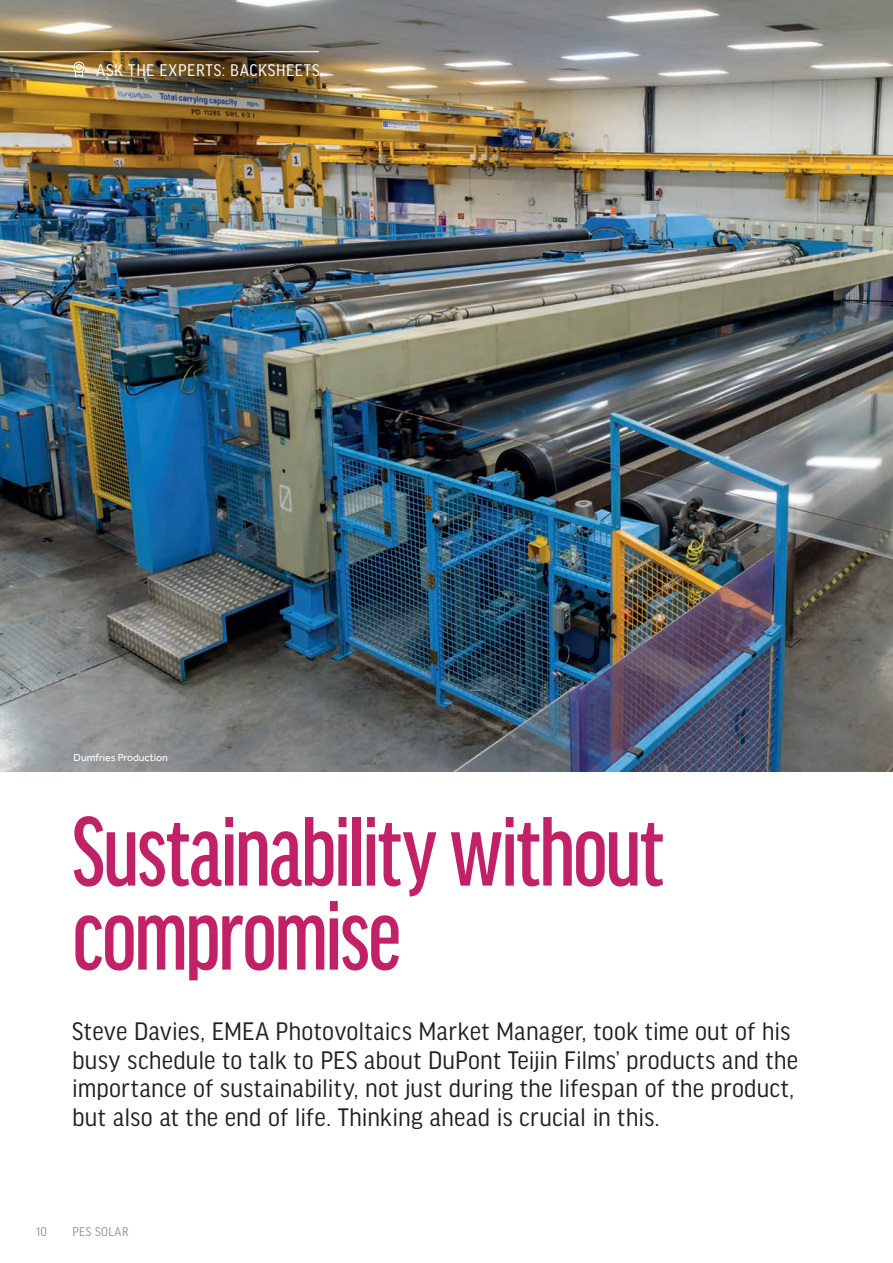
<style>
.page{position:relative;width:893px;height:1263px;background:#fff}
.page>*{position:absolute;margin:0;border:0;box-sizing:border-box;transform-origin:0 0}
.Heading_40pt_2015{font:500 extra-condensed 105px/84px "Good Headline Pro";letter-spacing:-.02em;color:#c12167}
.Body_Copy_2015{font:27px/28.5px "Good Headline Pro Narr";letter-spacing:.005em;color:#231f20}
.Page_head_2015{font:18px "Good Headline Pro Narr";letter-spacing:.035em;color:#fff}
.t1{font:13.5px "Good Headline Pro Narr";letter-spacing:.035em;color:#939598}
.CAPTIONS{font:10.5px "Effra";color:#fff}
</style>
<div class="page">
<img style="left:0;top:0;width:893px;height:772px">
<hr style="left:0;top:51px;width:319px;height:1px;background:#fff">
<div style="left:74px;top:62px;width:10px;height:11px;border:1px solid #fff;border-radius:50%"></div>
<svg style="left:74px;top:63px;width:10px;height:15px"></svg>
<p class="Page_head_2015" style="left:96px;top:61px;width:225px">ASK THE EXPERTS: BACKSHEETS</p>
<p class="CAPTIONS" style="left:74px;top:751px;width:96px">Dumfries Production</p>
<p class="Heading_40pt_2015" style="left:72px;top:810px;width:594px">Sustainability without compromise</p>
<p class="Body_Copy_2015" style="left:72px;top:1018px;width:727px">Steve Davies, EMEA Photovoltaics Market Manager, took time out of his busy schedule to talk to PES about DuPont Teijin Films’ products and the importance of sustainability, not just during the lifespan of the product, but also at the end of life. Thinking ahead is crucial in this.</p>
<p class="t1" style="left:36px;top:1225px;width:12px">10</p>
<p class="t1" style="left:72px;top:1225px;width:58px">PES SOLAR</p>
</div>
